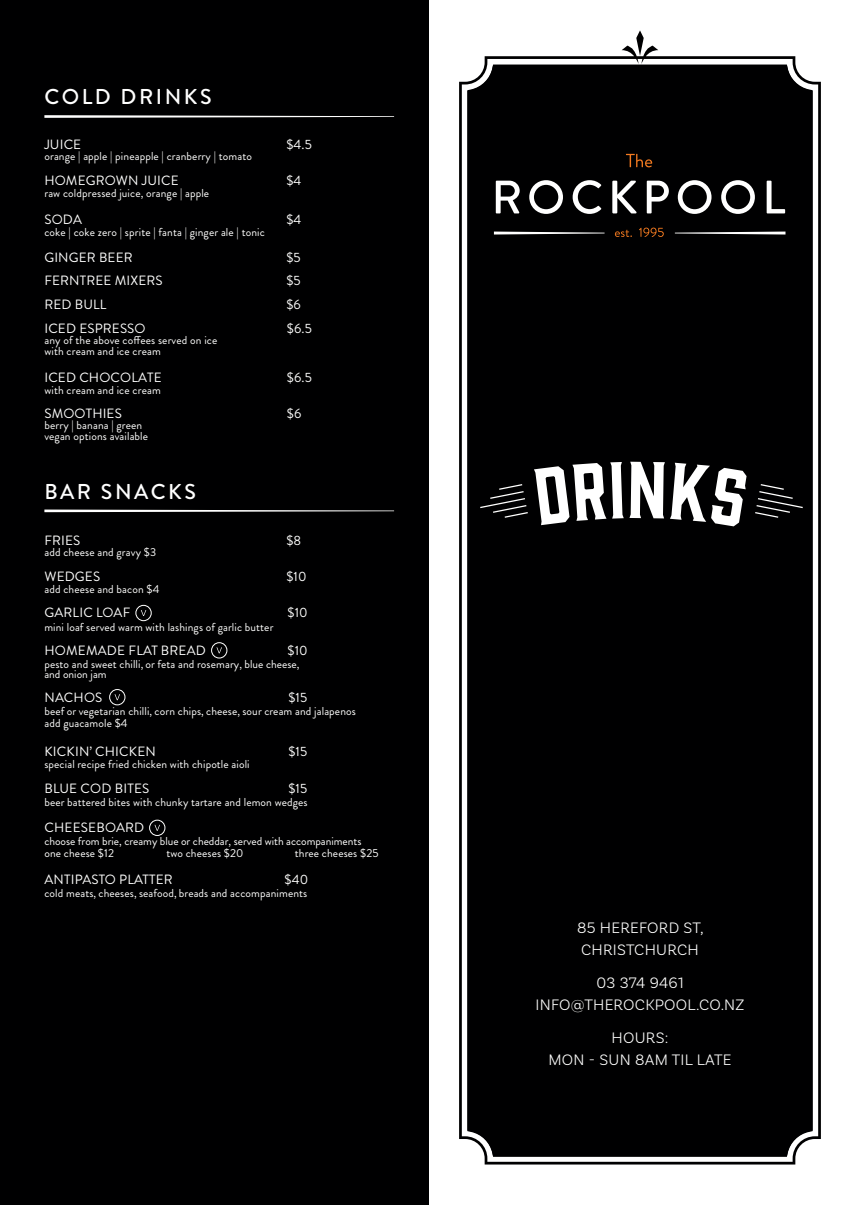
<style>
.page{position:relative;width:857px;height:1205px;background:#fff}
.page>*{position:absolute;margin:0;border:0;box-sizing:border-box;transform-origin:0 0}
.t1{font:500 21.5px "Brandon Grotesque";letter-spacing:.115em;color:#fff}
.t2{font:300 16px/22px "Basic Sans";letter-spacing:.015em;color:#fff;text-align:center}
.t3{font:13.4px "Brandon Grotesque";letter-spacing:.01em;color:#fff}
.t4{font:11.5px/10.6px "Brandon Grotesque";letter-spacing:.01em;color:#fff}
</style>
<div class="page">
<div style="left:0;top:0;width:428px;height:1205px;background:#000001"></div>
<svg style="left:44px;top:115px;width:350px;height:3px"></svg>
<svg style="left:44px;top:509px;width:350px;height:3px"></svg>
<svg style="left:141px;top:610px;width:5px;height:6px"></svg>
<div style="left:135px;top:605px;width:16px;height:16px;border:1px solid #fff;border-radius:50%"></div>
<svg style="left:216px;top:647px;width:6px;height:6px"></svg>
<div style="left:211px;top:642px;width:16px;height:16px;border:1px solid #fff;border-radius:50%"></div>
<svg style="left:114px;top:694px;width:6px;height:6px"></svg>
<div style="left:109px;top:689px;width:16px;height:16px;border:1px solid #fff;border-radius:50%"></div>
<svg style="left:154px;top:825px;width:6px;height:6px"></svg>
<div style="left:149px;top:820px;width:16px;height:16px;border:1px solid #fff;border-radius:50%"></div>
<svg style="left:459px;top:46px;width:361px;height:1118px"></svg>
<div style="left:467px;top:65px;width:345px;height:1091px;background:#000001"></div>
<svg style="left:636px;top:30px;width:7px;height:26px"></svg>
<div style="left:533px;top:462px;width:90px;height:63px;background:#000001"></div>
<div style="left:629px;top:462px;width:119px;height:65px;background:#000001"></div>
<h1 class="t1" style="left:44px;top:89px;width:168px">COLD DRINKS</h1>
<p class="t3" style="left:44px;top:136px;width:38px">JUICE</p>
<p class="t3" style="left:286px;top:136px;width:27px">$4.5</p>
<p class="t3" style="left:286px;top:173px;width:17px">$4</p>
<p class="t4" style="left:44px;top:152px;width:209px">orange | apple | pineapple | cranberry | tomato</p>
<p class="t3" style="left:44px;top:173px;width:136px">HOMEGROWN JUICE</p>
<p class="t4" style="left:44px;top:188px;width:166px">raw coldpressed juice, orange | apple</p>
<p class="t3" style="left:44px;top:212px;width:39px">SODA</p>
<p class="t4" style="left:44px;top:227px;width:222px">coke | coke zero | sprite | fanta | ginger ale | tonic</p>
<p class="t3" style="left:286px;top:212px;width:17px">$4</p>
<p class="t3" style="left:44px;top:250px;width:90px">GINGER BEER</p>
<p class="t3" style="left:286px;top:250px;width:16px">$5</p>
<p class="t3" style="left:44px;top:273px;width:120px">FERNTREE MIXERS</p>
<p class="t3" style="left:286px;top:273px;width:16px">$5</p>
<p class="t3" style="left:44px;top:296px;width:63px">RED BULL</p>
<p class="t3" style="left:286px;top:296px;width:16px">$6</p>
<p class="t3" style="left:44px;top:320px;width:103px">ICED ESPRESSO</p>
<p class="t4" style="left:44px;top:335px;width:174px">any of the above coffees served on ice with cream and ice cream</p>
<p class="t3" style="left:44px;top:370px;width:119px">ICED CHOCOLATE</p>
<p class="t4" style="left:44px;top:385px;width:118px">with cream and ice cream</p>
<p class="t3" style="left:44px;top:405px;width:79px">SMOOTHIES</p>
<p class="t4" style="left:44px;top:421px;width:105px">berry | banana | green vegan options available</p>
<h1 class="t1" style="left:44px;top:483px;width:153px">BAR SNACKS</h1>
<p class="t3" style="left:287px;top:320px;width:26px">$6.5</p>
<p class="t3" style="left:287px;top:370px;width:26px">$6.5</p>
<p class="t3" style="left:287px;top:405px;width:16px">$6</p>
<p class="t3" style="left:44px;top:532px;width:37px">FRIES</p>
<p class="t3" style="left:286px;top:532px;width:16px">$8</p>
<p class="t3" style="left:286px;top:569px;width:22px">$10</p>
<p class="t4" style="left:44px;top:547px;width:113px">add cheese and gravy $3</p>
<p class="t3" style="left:44px;top:569px;width:57px">WEDGES</p>
<p class="t4" style="left:44px;top:584px;width:116px">add cheese and bacon $4</p>
<p class="t3" style="left:44px;top:605px;width:87px">GARLIC LOAF</p>
<p class="t3" style="left:287px;top:605px;width:22px">$10</p>
<p class="t4" style="left:44px;top:622px;width:230px">mini loaf served warm with lashings of garlic butter</p>
<p class="t3" style="left:44px;top:643px;width:163px">HOMEMADE FLAT BREAD</p>
<p class="t3" style="left:287px;top:643px;width:22px">$10</p>
<p class="t4" style="left:44px;top:659px;width:256px">pesto and sweet chilli, or feta and rosemary, blue cheese, and onion jam</p>
<p class="t3" style="left:44px;top:690px;width:59px">NACHOS</p>
<p class="t3" style="left:288px;top:690px;width:20px">$15</p>
<p class="t4" style="left:44px;top:705px;width:313px;line-height:12.7px">beef or vegetarian chilli, corn chips, cheese, sour cream and jalapenos add guacamole $4</p>
<p class="t3" style="left:44px;top:744px;width:113px">KICKIN’ CHICKEN</p>
<p class="t3" style="left:288px;top:744px;width:20px">$15</p>
<p class="t4" style="left:44px;top:759px;width:207px">special recipe fried chicken with chipotle aioli</p>
<p class="t3" style="left:44px;top:781px;width:106px">BLUE COD BITES</p>
<p class="t3" style="left:288px;top:781px;width:20px">$15</p>
<p class="t4" style="left:44px;top:797px;width:264px">beer battered bites with chunky tartare and lemon wedges</p>
<p class="t3" style="left:44px;top:820px;width:101px">CHEESEBOARD</p>
<p class="t4" style="left:44px;top:835px;width:318px;line-height:12.7px">choose from brie, creamy blue or cheddar, served with accompaniments one cheese $12</p>
<p class="t4" style="left:166px;top:848px;width:79px">two cheeses $20</p>
<p class="t4" style="left:295px;top:848px;width:85px">three cheeses $25</p>
<p class="t3" style="left:44px;top:872px;width:130px">ANTIPASTO PLATTER</p>
<p class="t3" style="left:284px;top:872px;width:25px">$40</p>
<p class="t4" style="left:44px;top:888px;width:264px">cold meats, cheeses, seafood, breads and accompaniments</p>
<h2 class="t2" style="left:576px;top:917px;width:128px;text-align:left">85 HEREFORD ST,<br>CHRISTCHURCH</h2>
<h2 class="t2" style="left:535px;top:973px;width:210px">03 374 9461<br>INFO@THEROCKPOOL.CO.NZ</h2>
<h2 class="t2" style="left:548px;top:1028px;width:185px">HOURS:<br>MON - SUN 8AM TIL LATE</h2>
</div>
